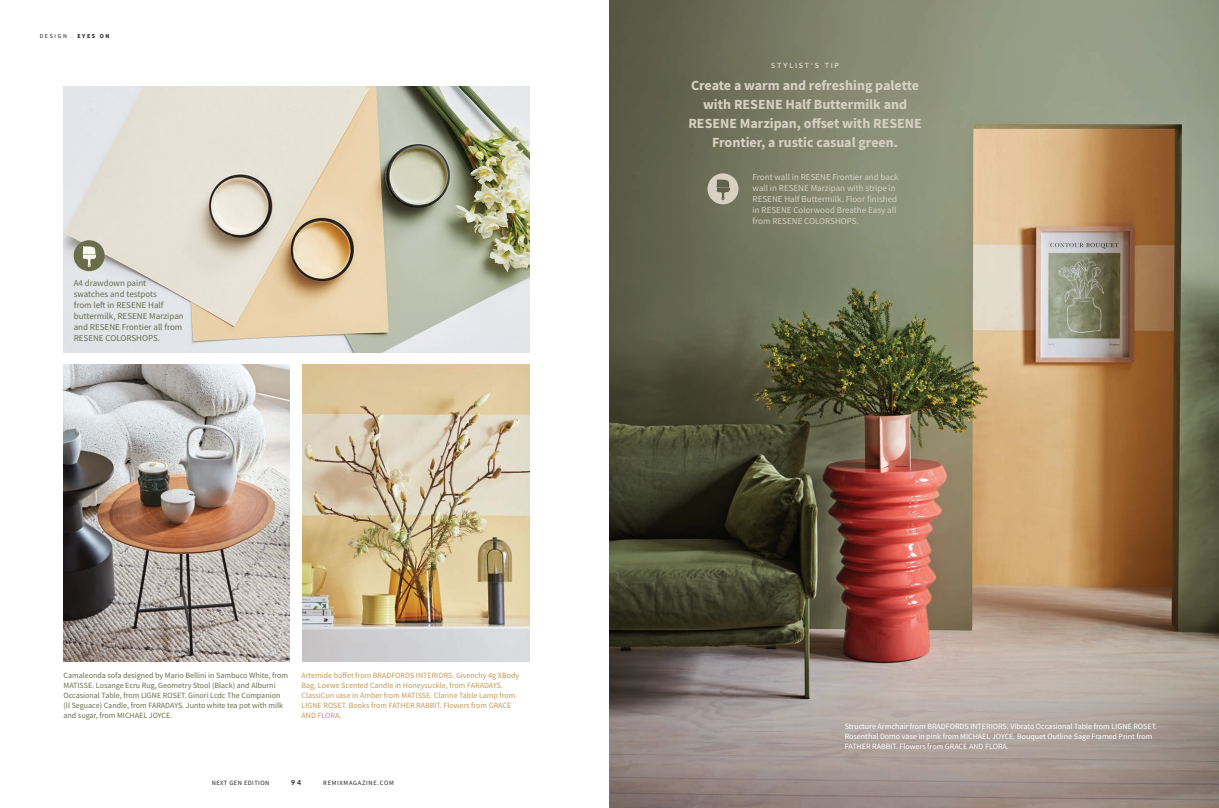
<style>
.page{position:relative;width:1219px;height:808px;background:#fff}
.page>*{position:absolute;margin:0;border:0;box-sizing:border-box;transform-origin:0 0}
.t1{font:700 14px/19px "Source Sans Pro";color:#d6d1c2;text-align:center}
.t2{font:9px/11px "Source Sans Pro";color:#d6d1c2}
.t3{font:9px/11px "Source Sans Pro";color:#696d4b}
.t4{font:8px/10px "Source Sans Pro";color:#696d4b}
.t5{font:8px/10px "Source Sans Pro";color:#c39a57}
.t6{font:8px/10px "Source Sans Pro";color:#fff}
.t7{font:800 7.4px "Avenir";letter-spacing:.24em;color:#d6d1c2}
.t8{font:700 7px "Lato";color:#231f20}
.t9{font:6.5px "Source Sans Variable";letter-spacing:.095em;color:#231f20}
.t10{font:6.5px "Source Sans Variable";letter-spacing:.065em;color:#231f20}
.t11{font:6px "Source Sans Pro";letter-spacing:.27em;color:#231f20}
.s1{font-weight:700}
</style>
<div class="page">
<img style="left:609px;top:0;width:610px;height:808px">
<div style="left:707px;top:173px;width:31px;height:31px;background:#d6d1c2;border-radius:50%"></div>
<svg style="left:717px;top:179px;width:12px;height:21px"></svg>
<img style="left:64px;top:364px;width:226px;height:298px">
<img style="left:303px;top:364px;width:226px;height:298px">
<img style="left:64px;top:87px;width:465px;height:265px">
<div style="left:74px;top:240px;width:31px;height:31px;background:#696d4b;border-radius:50%"></div>
<svg style="left:83px;top:246px;width:13px;height:21px"></svg>
<p class="t11" style="left:40px;top:32px;width:71px">DESIGN . <span class="s1">EYES ON</span></p>
<p class="t3" style="left:74px;top:278px;width:112px">A4 drawdown paint<br>swatches and testpots<br>from left in RESENE Half buttermilk, RESENE Marzipan and RESENE Frontier all from<br>RESENE COLORSHOPS.</p>
<p class="t4" style="left:64px;top:670px;width:226px">Camaleonda sofa designed by Mario Bellini in Sambuco White, from MATISSE. Losange Ecru Rug, Geometry Stool (Black) and Alburni Occasional Table, from LIGNE ROSET. Ginori Lcdc The Companion (Il Seguace) Candle, from FARADAYS. Junto white tea pot with milk and sugar, from MICHAEL JOYCE.</p>
<p class="t5" style="left:302px;top:670px;width:219px">Artemide buffet from BRADFORDS INTERIORS. Givenchy 4g XBody Bag, Loewe Scented Candle in Honeysuckle, from FARADAYS.<br>ClassiCon vase in Amber from MATISSE. Clarine Table Lamp from LIGNE ROSET. Books from FATHER RABBIT. Flowers from GRACE AND FLORA.</p>
<p class="t10" style="left:212px;top:779px;width:59px">NEXT GEN EDITION</p>
<p class="t8" style="left:291px;top:777px;width:12px">9 4</p>
<p class="t9" style="left:323px;top:779px;width:72px">REMIXMAGAZINE.COM</p>
<p class="t7" style="left:771px;top:60px;width:70px">STYLIST'S TIP</p>
<h1 class="t1" style="left:688px;top:76px;width:235px">Create a warm and refreshing palette with RESENE Half Buttermilk and RESENE Marzipan, offset with RESENE Frontier, a rustic casual green.</h1>
<p class="t2" style="left:753px;top:172px;width:147px">Front wall in RESENE Frontier and back wall in RESENE Marzipan with stripe in RESENE Half Buttermilk. Floor finished in RESENE Colorwood Breathe Easy all from RESENE COLORSHOPS.</p>
<p class="t6" style="left:845px;top:722px;width:314px">Structure Armchair from BRADFORDS INTERIORS. Vibrato Occasional Table from LIGNE ROSET.<br>Rosenthal Domo vase in pink from MICHAEL JOYCE. Bouquet Outline Sage Framed Print from<br>FATHER RABBIT. Flowers from GRACE AND FLORA.</p>
</div>
